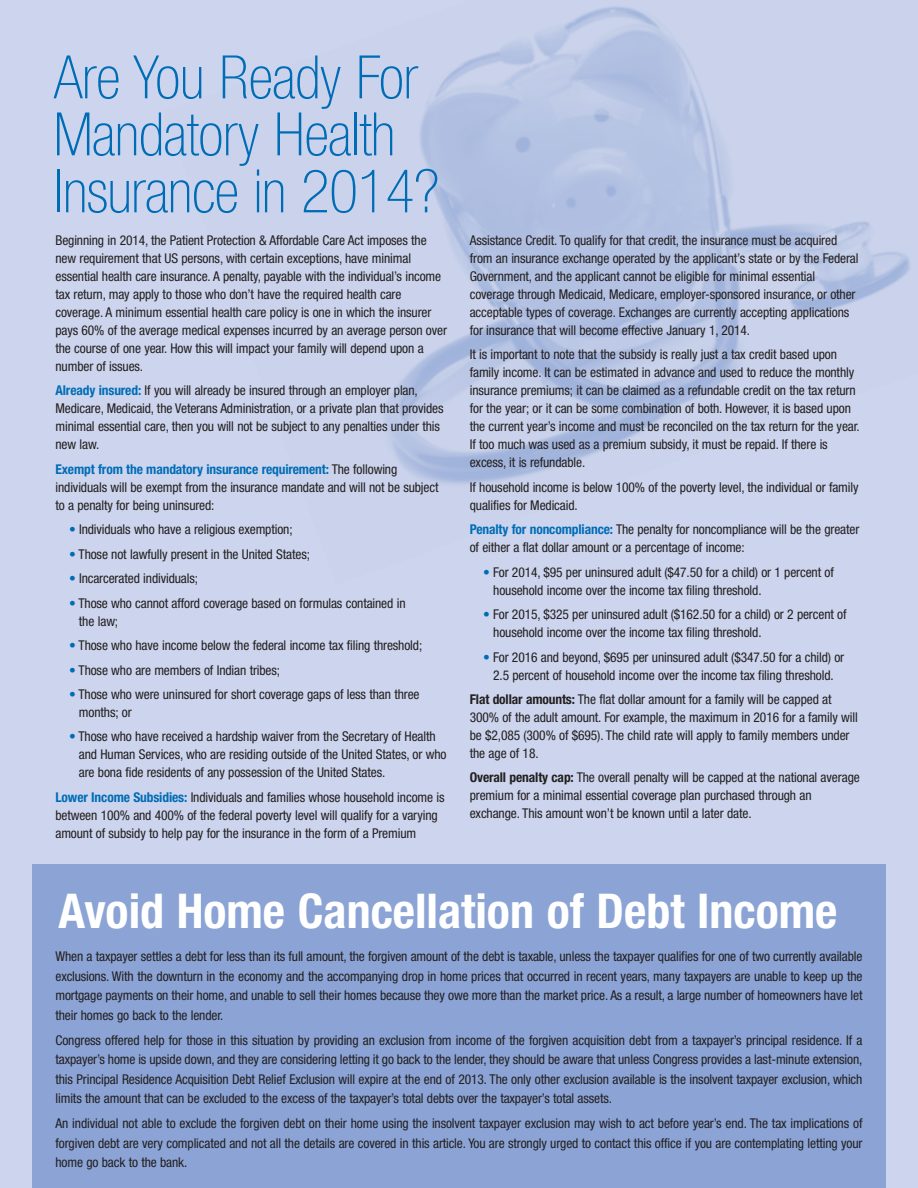
<style>
.page{position:relative;width:918px;height:1188px;background:#ccd5ed}
.page>*{position:absolute;margin:0;border:0;box-sizing:border-box;transform-origin:0 0}
.t1{font:100 condensed 60px/57px "Helvetica Neue";letter-spacing:-.01em;color:#006cb6}
.t2{font:700 condensed 48px "Helvetica Neue";color:#fff}
.t3{font:condensed 13.5px/18px "Helvetica Neue";letter-spacing:-.01em;color:#231f20}
.s1{font-weight:700;color:#006cb6}
.s2{color:#006cb6}
.s3{font-weight:700}
</style>
<div class="page">
<img style="left:385px;top:7px;width:525px;height:478px">
<div style="left:32px;top:864px;width:853px;height:324px;background:#8ba4d5"></div>
<h1 class="t1" style="left:54px;top:54px;width:387px">Are You Ready For<br>Mandatory Health<br>Insurance in 2014?</h1>
<p class="t3" style="left:56px;top:232px;width:393px">Beginning in 2014, the Patient Protection &amp; Affordable Care Act imposes the new requirement that US persons, with certain exceptions, have minimal essential health care insurance. A penalty, payable with the individual’s income tax return, may apply to those who don’t have the required health care coverage. A minimum essential health care policy is one in which the insurer pays 60% of the average medical expenses incurred by an average person over the course of one year. How this will impact your family will depend upon a number of issues.</p>
<p class="t3" style="left:56px;top:383px;width:390px"><span class="s1">Already insured:</span> If you will already be insured through an employer plan, Medicare, Medicaid, the Veterans Administration, or a private plan that provides minimal essential care, then you will not be subject to any penalties under this new law.</p>
<p class="t3" style="left:56px;top:461px;width:385px"><span class="s1">Exempt from the mandatory insurance requirement:</span> The following individuals will be exempt from the insurance mandate and will not be subject to a penalty for being uninsured:</p>
<p class="t3" style="left:69px;top:521px;width:225px"><span class="s2">•</span> Individuals who have a religious exemption;</p>
<p class="t3" style="left:69px;top:546px;width:243px"><span class="s2">•</span> Those not lawfully present in the United States;</p>
<p class="t3" style="left:69px;top:570px;width:131px"><span class="s2">•</span> Incarcerated individuals;</p>
<p class="t3" style="left:79px;top:595px;width:328px;text-indent:-10px"><span class="s2">•</span> Those who cannot afford coverage based on formulas contained in the law;</p>
<p class="t3" style="left:69px;top:637px;width:355px"><span class="s2">•</span> Those who have income below the federal income tax filing threshold;</p>
<p class="t3" style="left:69px;top:662px;width:213px"><span class="s2">•</span> Those who are members of Indian tribes;</p>
<p class="t3" style="left:79px;top:686px;width:342px;text-indent:-10px"><span class="s2">•</span> Those who were uninsured for short coverage gaps of less than three months; or</p>
<p class="t3" style="left:79px;top:729px;width:369px;text-indent:-10px"><span class="s2">•</span> Those who have received a hardship waiver from the Secretary of Health and Human Services, who are residing outside of the United States, or who are bona fide residents of any possession of the United States.</p>
<p class="t3" style="left:56px;top:789px;width:391px"><span class="s1">Lower Income Subsidies:</span> Individuals and families whose household income is between 100% and 400% of the federal poverty level will qualify for a varying amount of subsidy to help pay for the insurance in the form of a Premium</p>
<p class="t3" style="left:470px;top:232px;width:390px">Assistance Credit. To qualify for that credit, the insurance must be acquired from an insurance exchange operated by the applicant’s state or by the Federal Government, and the applicant cannot be eligible for minimal essential coverage through Medicaid, Medicare, employer-sponsored insurance, or other acceptable types of coverage. Exchanges are currently accepting applications for insurance that will become effective January 1, 2014.</p>
<p class="t3" style="left:470px;top:347px;width:392px">It is important to note that the subsidy is really just a tax credit based upon family income. It can be estimated in advance and used to reduce the monthly insurance premiums; it can be claimed as a refundable credit on the tax return for the year; or it can be some combination of both. However, it is based upon the current year’s income and must be reconciled on the tax return for the year.<br>If too much was used as a premium subsidy, it must be repaid. If there is excess, it is refundable.</p>
<p class="t3" style="left:470px;top:479px;width:390px">If household income is below 100% of the poverty level, the individual or family qualifies for Medicaid.</p>
<p class="t3" style="left:470px;top:521px;width:391px"><span class="s1">Penalty for noncompliance:</span> The penalty for noncompliance will be the greater of either a flat dollar amount or a percentage of income:</p>
<p class="t3" style="left:493px;top:564px;width:342px;text-indent:-10px"><span class="s2">•</span> For 2014, $95 per uninsured adult ($47.50 for a child) or 1 percent of household income over the income tax filing threshold.</p>
<p class="t3" style="left:493px;top:606px;width:355px;text-indent:-10px"><span class="s2">•</span> For 2015, $325 per uninsured adult ($162.50 for a child) or 2 percent of household income over the income tax filing threshold.</p>
<p class="t3" style="left:483px;top:649px;width:363px;text-align:center"><span class="s2">•</span> For 2016 and beyond, $695 per uninsured adult ($347.50 for a child) or<br>2.5 percent of household income over the income tax filing threshold.</p>
<p class="t3" style="left:470px;top:691px;width:389px"><span class="s3">Flat dollar amounts:</span> The flat dollar amount for a family will be capped at 300% of the adult amount. For example, the maximum in 2016 for a family will be $2,085 (300% of $695). The child rate will apply to family members under the age of 18.</p>
<p class="t3" style="left:470px;top:770px;width:392px"><span class="s3">Overall penalty cap:</span> The overall penalty will be capped at the national average premium for a minimal essential coverage plan purchased through an exchange. This amount won’t be known until a later date.</p>
<h2 class="t2" style="left:59px;top:894px;width:780px">Avoid Home Cancellation of Debt Income</h2>
<p class="t3" style="left:55px;top:948px;width:809px;line-height:19.5px;text-align:justify">When a taxpayer settles a debt for less than its full amount, the forgiven amount of the debt is taxable, unless the taxpayer qualifies for one of two currently available exclusions. With the downturn in the economy and the accompanying drop in home prices that occurred in recent years, many taxpayers are unable to keep up the mortgage payments on their home, and unable to sell their homes because they owe more than the market price. As a result, a large number of homeowners have let their homes go back to the lender.</p>
<p class="t3" style="left:55px;top:1031px;width:809px;line-height:19.5px;text-align:justify">Congress offered help for those in this situation by providing an exclusion from income of the forgiven acquisition debt from a taxpayer’s principal residence. If a taxpayer’s home is upside down, and they are considering letting it go back to the lender, they should be aware that unless Congress provides a last-minute extension, this Principal Residence Acquisition Debt Relief Exclusion will expire at the end of 2013. The only other exclusion available is the insolvent taxpayer exclusion, which limits the amount that can be excluded to the excess of the taxpayer’s total debts over the taxpayer’s total assets.</p>
<p class="t3" style="left:55px;top:1115px;width:809px;line-height:19.5px;text-align:justify">An individual not able to exclude the forgiven debt on their home using the insolvent taxpayer exclusion may wish to act before year’s end. The tax implications of forgiven debt are very complicated and not all the details are covered in this article. You are strongly urged to contact this office if you are contemplating letting your home go back to the bank.</p>
</div>
